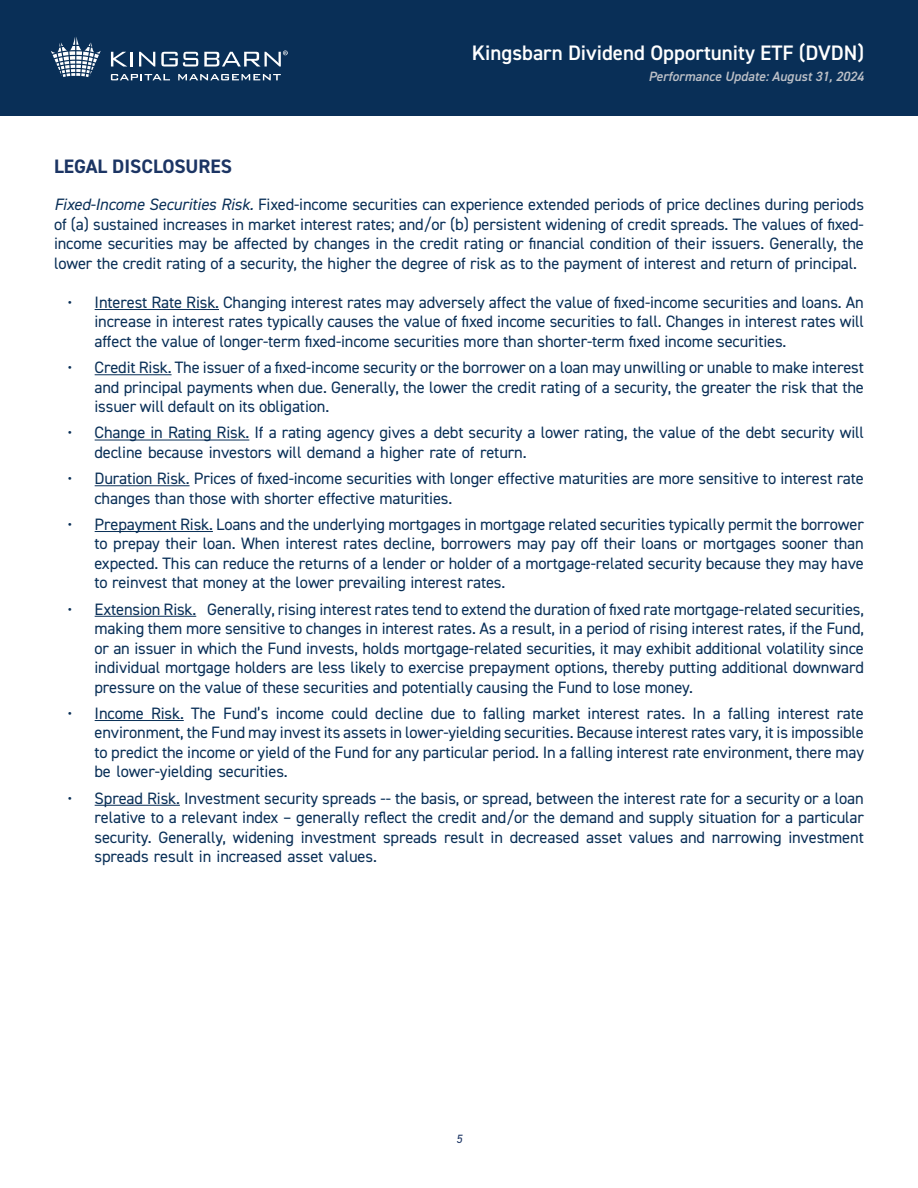
<style>
.page{position:relative;width:918px;height:1188px;background:#fff}
.page>*{position:absolute;margin:0;border:0;box-sizing:border-box;transform-origin:0 0}
.t1{font:600 21px "DIN2014";color:#fff}
.t2{font:700 19.5px "DIN2014";color:#1c3564}
.t3{font:16.5px/19.5px "DIN2014";letter-spacing:-.01em;color:#092f57;text-align:justify}
.t4{font:italic 600 13.5px "DIN2014";color:#bcc0c7}
.t5{font:italic 12px "DIN2014";color:#1c3564}
.s1{font-style:italic}
</style>
<div class="page">
<div style="left:0;top:0;width:918px;height:116px;background:#092f57"></div>
<svg style="left:111px;top:52px;width:16px;height:15px"></svg>
<hr style="left:130px;top:52px;width:3px;height:15px;background:#fff">
<svg style="left:139px;top:52px;width:16px;height:15px"></svg>
<svg style="left:161px;top:52px;width:37px;height:15px"></svg>
<svg style="left:51px;top:37px;width:50px;height:40px"></svg>
<svg style="left:111px;top:74px;width:59px;height:6px"></svg>
<svg style="left:178px;top:74px;width:103px;height:6px"></svg>
<svg style="left:204px;top:51px;width:84px;height:16px"></svg>
<hr style="left:95px;top:309px;width:124px;height:1px;background:#092f57">
<hr style="left:95px;top:374px;width:77px;height:1px;background:#092f57">
<hr style="left:95px;top:440px;width:154px;height:1px;background:#092f57">
<hr style="left:95px;top:485px;width:95px;height:1px;background:#092f57">
<hr style="left:95px;top:531px;width:118px;height:1px;background:#092f57">
<hr style="left:95px;top:616px;width:101px;height:1px;background:#092f57">
<hr style="left:95px;top:720px;width:89px;height:1px;background:#092f57">
<hr style="left:95px;top:805px;width:85px;height:1px;background:#092f57">
<p class="t1" style="left:472px;top:38px;width:394px">Kingsbarn Dividend Opportunity ETF (DVDN)</p>
<p class="t4" style="left:649px;top:68px;width:217px">Performance Update: August 31, 2024</p>
<p class="t2" style="left:54px;top:153px;width:180px">LEGAL DISCLOSURES</p>
<p class="t3" style="left:54px;top:195px;width:812px"><span class="s1">Fixed-Income Securities Risk.</span> Fixed-income securities can experience extended periods of price declines during periods of (a) sustained increases in market interest rates; and/or (b) persistent widening of credit spreads. The values of fixed&shy;income securities may be affected by changes in the credit rating or financial condition of their issuers. Generally, the lower the credit rating of a security, the higher the degree of risk as to the payment of interest and return of principal.</p>
<p class="t3" style="left:94px;top:292px;width:771px;text-indent:-27px">• Interest Rate Risk. Changing interest rates may adversely affect the value of fixed-income securities and loans. An increase in interest rates typically causes the value of fixed income securities to fall. Changes in interest rates will affect the value of longer-term fixed-income securities more than shorter-term fixed income securities.</p>
<p class="t3" style="left:94px;top:357px;width:771px;text-indent:-27px">• Credit Risk. The issuer of a fixed-income security or the borrower on a loan may unwilling or unable to make interest and principal payments when due. Generally, the lower the credit rating of a security, the greater the risk that the issuer will default on its obligation.</p>
<p class="t3" style="left:94px;top:423px;width:771px;text-indent:-27px">• Change in Rating Risk. If a rating agency gives a debt security a lower rating, the value of the debt security will decline because investors will demand a higher rate of return.</p>
<p class="t3" style="left:94px;top:468px;width:771px;text-indent:-27px">• Duration Risk. Prices of fixed-income securities with longer effective maturities are more sensitive to interest rate changes than those with shorter effective maturities.</p>
<p class="t3" style="left:94px;top:514px;width:771px;text-indent:-27px">• Prepayment Risk. Loans and the underlying mortgages in mortgage related securities typically permit the borrower to prepay their loan. When interest rates decline, borrowers may pay off their loans or mortgages sooner than expected. This can reduce the returns of a lender or holder of a mortgage-related security because they may have to reinvest that money at the lower prevailing interest rates.</p>
<p class="t3" style="left:94px;top:599px;width:771px;text-indent:-27px">• Extension Risk. Generally, rising interest rates tend to extend the duration of fixed rate mortgage-related securities, making them more sensitive to changes in interest rates. As a result, in a period of rising interest rates, if the Fund, or an issuer in which the Fund invests, holds mortgage-related securities, it may exhibit additional volatility since individual mortgage holders are less likely to exercise prepayment options, thereby putting additional downward pressure on the value of these securities and potentially causing the Fund to lose money.</p>
<p class="t3" style="left:94px;top:703px;width:771px;text-indent:-27px">• Income Risk. The Fund’s income could decline due to falling market interest rates. In a falling interest rate environment, the Fund may invest its assets in lower-yielding securities. Because interest rates vary, it is impossible to predict the income or yield of the Fund for any particular period. In a falling interest rate environment, there may be lower-yielding securities.</p>
<p class="t3" style="left:94px;top:788px;width:771px;text-indent:-27px">• Spread Risk. Investment security spreads -- the basis, or spread, between the interest rate for a security or a loan relative to a relevant index – generally reflect the credit and/or the demand and supply situation for a particular security. Generally, widening investment spreads result in decreased asset values and narrowing investment spreads result in increased asset values.</p>
<p class="t5" style="left:456px;top:1132px;width:7px">5</p>
</div>
